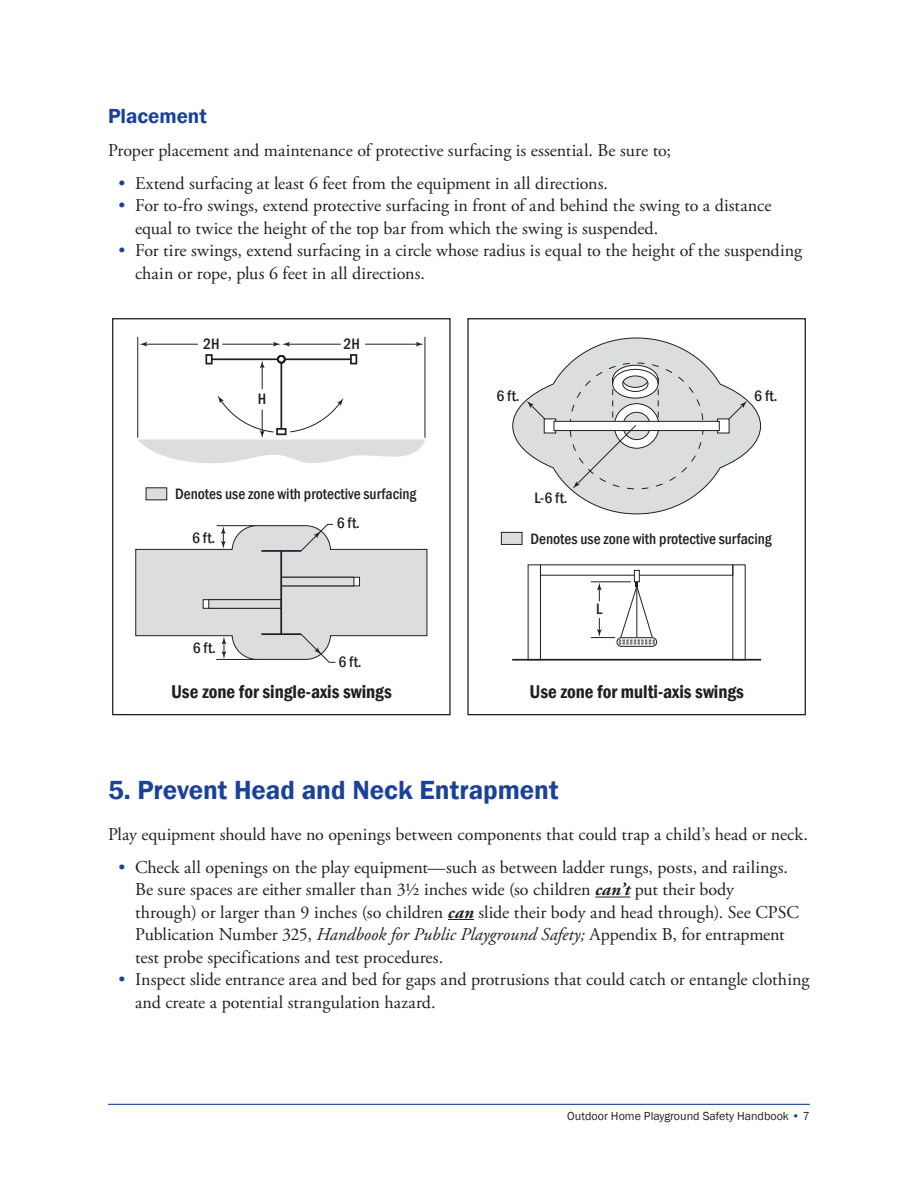
<style>
.page{position:relative;width:918px;height:1188px;background:#fff}
.page>*{position:absolute;margin:0;border:0;box-sizing:border-box;transform-origin:0 0}
.t1{font:600 27px "Franklin Gothic";letter-spacing:-.005em;color:#1b4299}
.t2{font:600 21px "Franklin Gothic";color:#1b4299}
.t3{font:600 condensed 18.9px "Franklin Gothic";color:#231f20}
.t4{font:18px/22.5px "Adobe Garamond Pro";color:#231f20}
.t5{font:500 condensed 15.6px "Franklin Gothic";color:#231f20}
.t6{font:12px "Franklin Gothic";color:#231f20}
.s1{color:#1b4299}
.s2{font-weight:700;font-style:italic}
.s3{font-style:italic}
</style>
<div class="page">
<hr style="left:108px;top:1104px;width:702px;height:1px;background:#1b4299">
<hr style="left:595px;top:897px;width:35px;height:1px;background:#231f20">
<svg style="left:448px;top:919px;width:26px;height:1px"></svg>
<svg style="left:135px;top:524px;width:293px;height:139px"></svg>
<div style="left:146px;top:487px;width:21px;height:13px;background:#dcdddf"></div>
<div style="left:501px;top:532px;width:22px;height:13px;background:#dcdddf;border:1px solid #231f20"></div>
<hr style="left:137px;top:337px;width:1px;height:101px;background:#231f20">
<hr style="left:425px;top:337px;width:1px;height:101px;background:#231f20">
<hr style="left:280px;top:363px;width:2px;height:66px;background:#231f20">
<hr style="left:285px;top:358px;width:66px;height:2px;background:#231f20">
<div style="left:350px;top:354px;width:7px;height:10px;border:2px solid #231f20"></div>
<div style="left:277px;top:355px;width:9px;height:9px;border:2px solid #231f20;border-radius:50%"></div>
<hr style="left:211px;top:358px;width:67px;height:2px;background:#231f20">
<div style="left:205px;top:354px;width:8px;height:10px;border:2px solid #231f20"></div>
<svg style="left:260px;top:360px;width:5px;height:29px"></svg>
<hr style="left:222px;top:344px;width:53px;height:1px;background:#231f20">
<hr style="left:145px;top:344px;width:53px;height:1px;background:#231f20">
<svg style="left:139px;top:342px;width:8px;height:5px"></svg>
<hr style="left:365px;top:344px;width:53px;height:1px;background:#231f20">
<svg style="left:416px;top:342px;width:8px;height:5px"></svg>
<hr style="left:288px;top:344px;width:53px;height:1px;background:#231f20">
<svg style="left:273px;top:342px;width:17px;height:5px"></svg>
<svg style="left:138px;top:396px;width:287px;height:67px"></svg>
<div style="left:112px;top:318px;width:339px;height:397px;border:1px solid #231f20"></div>
<div style="left:467px;top:318px;width:339px;height:397px;border:1px solid #231f20"></div>
<div style="left:528px;top:564px;width:13px;height:96px;border:1px solid #231f20"></div>
<hr style="left:512px;top:659px;width:249px;height:2px;background:#231f20">
<div style="left:617px;top:637px;width:40px;height:10px;border:1px solid #231f20;border-radius:4px"></div>
<svg style="left:634px;top:570px;width:6px;height:11px"></svg>
<svg style="left:591px;top:581px;width:64px;height:63px"></svg>
<svg style="left:512px;top:337px;width:249px;height:178px"></svg>
<svg style="left:728px;top:401px;width:19px;height:19px"></svg>
<svg style="left:527px;top:401px;width:19px;height:19px"></svg>
<svg style="left:544px;top:418px;width:12px;height:15px"></svg>
<svg style="left:717px;top:418px;width:13px;height:15px"></svg>
<div style="left:554px;top:421px;width:166px;height:10px;background:#fff;border:1px solid #231f20"></div>
<svg style="left:573px;top:364px;width:87px;height:125px"></svg>
<p class="t2" style="left:108px;top:103px;width:100px">Placement</p>
<p class="t4" style="left:108px;top:139px;width:564px">Proper placement and maintenance of protective surfacing is essential. Be sure to;</p>
<p class="t4" style="left:118px;top:172px;width:491px"><span class="s1">•</span> Extend surfacing at least 6 feet from the equipment in all directions.</p>
<p class="t4" style="left:135px;top:195px;width:638px;text-indent:-17px"><span class="s1">•</span> For to-fro swings, extend protective surfacing in front of and behind the swing to a distance equal to twice the height of the top bar from which the swing is suspended.</p>
<p class="t4" style="left:135px;top:240px;width:669px;text-indent:-17px"><span class="s1">•</span> For tire swings, extend surfacing in a circle whose radius is equal to the height of the suspending chain or rope, plus 6 feet in all directions.</p>
<p class="t5" style="left:203px;top:333px;width:18px">2H</p>
<p class="t5" style="left:344px;top:333px;width:18px">2H</p>
<p class="t5" style="left:258px;top:388px;width:10px">H</p>
<p class="t5" style="left:175px;top:484px;width:243px">Denotes use zone with protective surfacing</p>
<p class="t5" style="left:192px;top:527px;width:25px">6 ft.</p>
<p class="t5" style="left:193px;top:638px;width:25px">6 ft.</p>
<p class="t5" style="left:337px;top:513px;width:25px">6 ft.</p>
<p class="t5" style="left:338px;top:652px;width:25px">6 ft.</p>
<p class="t3" style="left:171px;top:679px;width:222px">Use zone for single-axis swings</p>
<p class="t5" style="left:496px;top:386px;width:25px">6 ft.</p>
<p class="t5" style="left:754px;top:386px;width:25px">6 ft.</p>
<p class="t5" style="left:534px;top:487px;width:35px">L-6 ft.</p>
<p class="t5" style="left:530px;top:528px;width:243px">Denotes use zone with protective surfacing</p>
<p class="t5" style="left:596px;top:599px;width:8px">L</p>
<p class="t3" style="left:529px;top:679px;width:216px">Use zone for multi-axis swings</p>
<h1 class="t1" style="left:108px;top:774px;width:452px">5. Prevent Head and Neck Entrapment</h1>
<p class="t4" style="left:108px;top:823px;width:701px">Play equipment should have no openings between components that could trap a child’s head or neck.</p>
<p class="t4" style="left:135px;top:856px;width:665px;text-indent:-17px"><span class="s1">•</span> Check all openings on the play equipment—such as between ladder rungs, posts, and railings.<br>Be sure spaces are either smaller than 3½ inches wide (so children <span class="s2">can’t</span> put their body through) or larger than 9 inches (so children <span class="s2">can</span> slide their body and head through). See CPSC Publication Number 325, <span class="s3">Handbook for Public Playground Safety;</span> Appendix B, for entrapment test probe specifications and test procedures.</p>
<p class="t4" style="left:135px;top:969px;width:676px;text-indent:-17px"><span class="s1">•</span> Inspect slide entrance area and bed for gaps and protrusions that could catch or entangle clothing and create a potential strangulation hazard.</p>
<p class="t6" style="left:567px;top:1108px;width:244px">Outdoor Home Playground Safety Handbook <span class="s1">•</span> 7</p>
</div>
